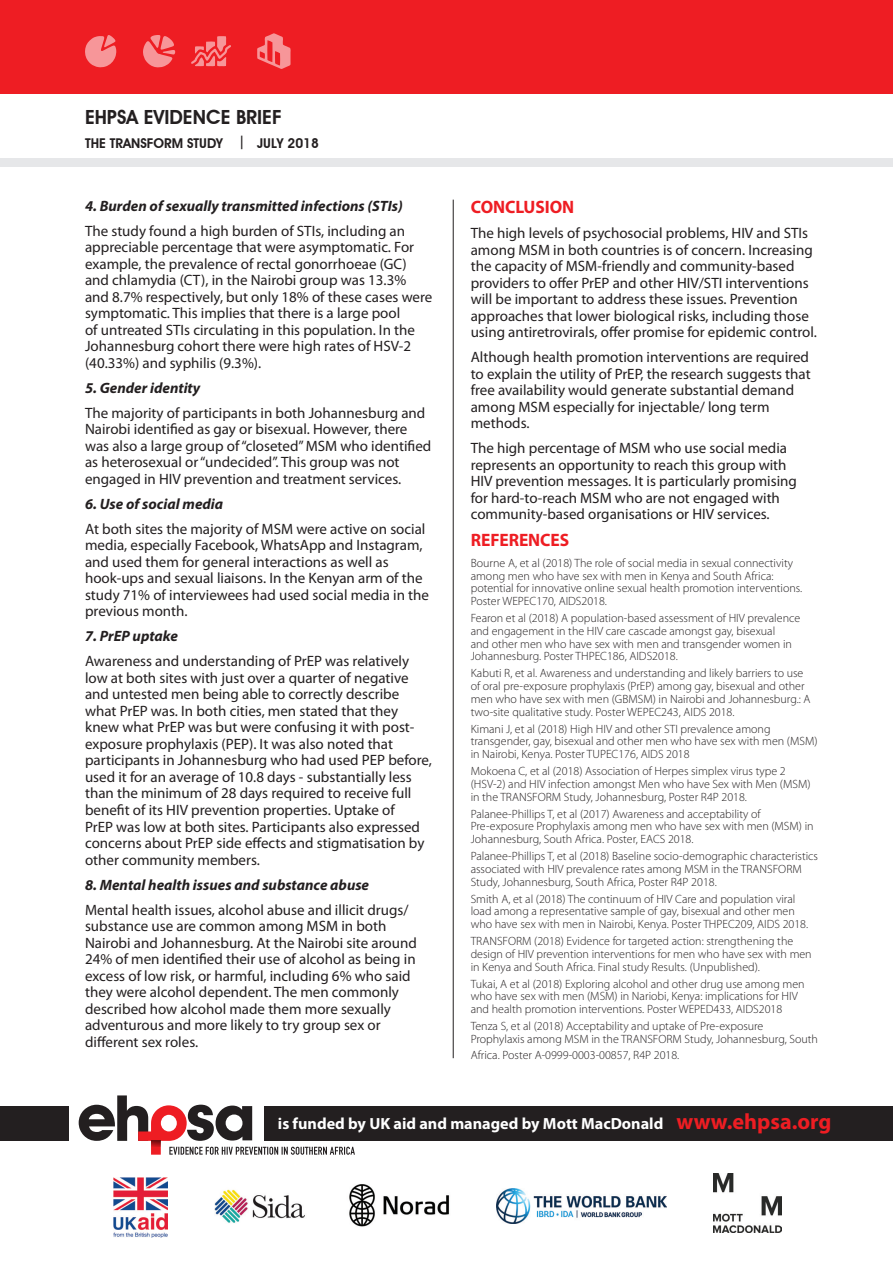
<style>
.page{position:relative;width:893px;height:1263px;background:#fff}
.page>*{position:absolute;margin:0;border:0;box-sizing:border-box;transform-origin:0 0}
.t1{font:600 19.5px "Avant Garde IT Cby BT";color:#231f20}
.t2{font:700 18px "Myriad Pro";letter-spacing:-.005em;color:#ee1d23}
.t3{font:700 16.2px "Myriad Pro";color:#fff}
.t4{font:15px/16.5px "Myriad Pro";color:#231f20}
.t5{font:italic 700 15px "Myriad Pro";color:#231f20}
.t6{font:600 13.5px "Avant Garde IT Cby BT";color:#231f20}
.t7{font:300 12px/12.8px "Myriad Pro";color:#231f20}
.s1{font-size:22.2px;color:#ee1d23}
</style>
<div class="page">
<svg style="left:113px;top:1178px;width:1px;height:59px"></svg>
<img style="left:114px;top:1178px;width:54px;height:59px">
<img style="left:214px;top:1189px;width:91px;height:34px">
<img style="left:349px;top:1184px;width:101px;height:43px">
<img style="left:496px;top:1188px;width:170px;height:35px">
<img style="left:713px;top:1173px;width:69px;height:59px">
<div style="left:265px;top:1106px;width:628px;height:34px;background:#231f20"></div>
<div style="left:0;top:1106px;width:68px;height:34px;background:#231f20"></div>
<div style="left:0;top:0;width:893px;height:94px;background:#ee1d23"></div>
<svg style="left:85px;top:35px;width:31px;height:32px"></svg>
<svg style="left:143px;top:35px;width:33px;height:33px"></svg>
<svg style="left:257px;top:33px;width:34px;height:36px"></svg>
<svg style="left:191px;top:36px;width:40px;height:30px"></svg>
<hr style="left:453px;top:200px;width:1px;height:858px;background:#231f20">
<div style="left:0;top:158px;width:893px;height:8px;background:#e6e7e9"></div>
<svg style="left:79px;top:1095px;width:276px;height:60px"></svg>
<h1 class="t1" style="left:85px;top:106px;width:198px">EHPSA EVIDENCE BRIEF</h1>
<p class="t6" style="left:85px;top:135px;width:235px">THE TRANSFORM STUDY | JULY 2018</p>
<p class="t5" style="left:85px;top:196px;width:319px">4. Burden of sexually transmitted infections (STIs)</p>
<p class="t4" style="left:85px;top:222px;width:349px">The study found a high burden of STIs, including an appreciable percentage that were asymptomatic. For example, the prevalence of rectal gonorrhoeae (GC) and chlamydia (CT), in the Nairobi group was 13.3% and 8.7% respectively, but only 18% of these cases were symptomatic. This implies that there is a large pool<br>of untreated STIs circulating in this population. In the Johannesburg cohort there were high rates of HSV-2 (40.33%) and syphilis (9.3%).</p>
<p class="t5" style="left:85px;top:378px;width:117px">5. Gender identity</p>
<p class="t4" style="left:85px;top:404px;width:348px">The majority of participants in both Johannesburg and Nairobi identified as gay or bisexual. However, there was also a large group of “closeted” MSM who identified as heterosexual or “undecided”. This group was not engaged in HIV prevention and treatment services.</p>
<p class="t5" style="left:85px;top:494px;width:140px">6. Use of social media</p>
<p class="t4" style="left:85px;top:520px;width:345px">At both sites the majority of MSM were active on social media, especially Facebook, WhatsApp and Instagram, and used them for general interactions as well as hook-ups and sexual liaisons. In the Kenyan arm of the study 71% of interviewees had used social media in the previous month.</p>
<p class="t5" style="left:85px;top:627px;width:94px">7. PrEP uptake</p>
<p class="t4" style="left:85px;top:653px;width:348px">Awareness and understanding of PrEP was relatively low at both sites with just over a quarter of negative and untested men being able to correctly describe what PrEP was. In both cities, men stated that they knew what PrEP was but were confusing it with post&shy;exposure prophylaxis (PEP). It was also noted that participants in Johannesburg who had used PEP before, used it for an average of 10.8 days - substantially less than the minimum of 28 days required to receive full benefit of its HIV prevention properties. Uptake of<br>PrEP was low at both sites. Participants also expressed concerns about PrEP side effects and stigmatisation by other community members.</p>
<p class="t5" style="left:85px;top:875px;width:286px">8. Mental health issues and substance abuse</p>
<p class="t4" style="left:85px;top:901px;width:333px">Mental health issues, alcohol abuse and illicit drugs/ substance use are common among MSM in both Nairobi and Johannesburg. At the Nairobi site around 24% of men identified their use of alcohol as being in excess of low risk, or harmful, including 6% who said they were alcohol dependent. The men commonly described how alcohol made them more sexually adventurous and more likely to try group sex or different sex roles.</p>
<p class="t2" style="left:471px;top:195px;width:105px">CONCLUSION</p>
<p class="t4" style="left:471px;top:225px;width:348px">The high levels of psychosocial problems, HIV and STIs among MSM in both countries is of concern. Increasing the capacity of MSM-friendly and community-based providers to offer PrEP and other HIV/STI interventions will be important to address these issues. Prevention approaches that lower biological risks, including those using antiretrovirals, offer promise for epidemic control.</p>
<p class="t4" style="left:471px;top:349px;width:341px">Although health promotion interventions are required to explain the utility of PrEP, the research suggests that free availability would generate substantial demand among MSM especially for injectable/ long term methods.</p>
<p class="t4" style="left:471px;top:440px;width:328px">The high percentage of MSM who use social media represents an opportunity to reach this group with HIV prevention messages. It is particularly promising for hard-to-reach MSM who are not engaged with community-based organisations or HIV services.</p>
<p class="t2" style="left:471px;top:528px;width:100px">REFERENCES</p>
<p class="t7" style="left:471px;top:556px;width:333px">Bourne A, et al (2018) The role of social media in sexual connectivity among men who have sex with men in Kenya and South Africa: potential for innovative online sexual health promotion interventions.<br>Poster WEPEC170, AIDS2018.</p>
<p class="t7" style="left:471px;top:612px;width:331px">Fearon et al (2018) A population-based assessment of HIV prevalence and engagement in the HIV care cascade amongst gay, bisexual<br>and other men who have sex with men and transgender women in Johannesburg. Poster THPEC186, AIDS2018.</p>
<p class="t7" style="left:471px;top:667px;width:341px">Kabuti R, et al. Awareness and understanding and likely barriers to use of oral pre-exposure prophylaxis (PrEP) among gay, bisexual and other men who have sex with men (GBMSM) in Nairobi and Johannesburg.: A two-site qualitative study. Poster WEPEC243, AIDS 2018.</p>
<p class="t7" style="left:471px;top:722px;width:348px">Kimani J, et al (2018) High HIV and other STI prevalence among transgender, gay, bisexual and other men who have sex with men (MSM) in Nairobi, Kenya. Poster TUPEC176, AIDS 2018</p>
<p class="t7" style="left:471px;top:765px;width:341px">Mokoena C, et al (2018) Association of Herpes simplex virus type 2 (HSV-2) and HIV infection amongst Men who have Sex with Men (MSM) in the TRANSFORM Study, Johannesburg, Poster R4P 2018.</p>
<p class="t7" style="left:471px;top:807px;width:344px">Palanee-Phillips T, et al (2017) Awareness and acceptability of<br>Pre-exposure Prophylaxis among men who have sex with men (MSM) in<br>Johannesburg, South Africa. Poster, EACS 2018.</p>
<p class="t7" style="left:471px;top:850px;width:349px">Palanee-Phillips T, et al (2018) Baseline socio-demographic characteristics associated with HIV prevalence rates among MSM in the TRANSFORM<br>Study, Johannesburg, South Africa, Poster R4P 2018.</p>
<p class="t7" style="left:471px;top:892px;width:339px">Smith A, et al (2018) The continuum of HIV Care and population viral load among a representative sample of gay, bisexual and other men who have sex with men in Nairobi, Kenya. Poster THPEC209, AIDS 2018.</p>
<p class="t7" style="left:471px;top:935px;width:343px">TRANSFORM (2018) Evidence for targeted action: strengthening the design of HIV prevention interventions for men who have sex with men in Kenya and South Africa. Final study Results. (Unpublished).</p>
<p class="t7" style="left:471px;top:977px;width:335px">Tukai, A et al (2018) Exploring alcohol and other drug use among men who have sex with men (MSM) in Nariobi, Kenya: implications for HIV and health promotion interventions. Poster WEPED433, AIDS2018</p>
<p class="t7" style="left:471px;top:1020px;width:349px">Tenza S, et al (2018) Acceptability and uptake of Pre-exposure<br>Prophylaxis among MSM in the TRANSFORM Study, Johannesburg, South</p>
<p class="t7" style="left:471px;top:1049px;width:210px">Africa. Poster A-0999-0003-00857, R4P 2018.</p>
<p class="t3" style="left:278px;top:1113px;width:555px">is funded by UK aid and managed by Mott MacDonald <span class="s1">www.ehpsa.org</span></p>
</div>
